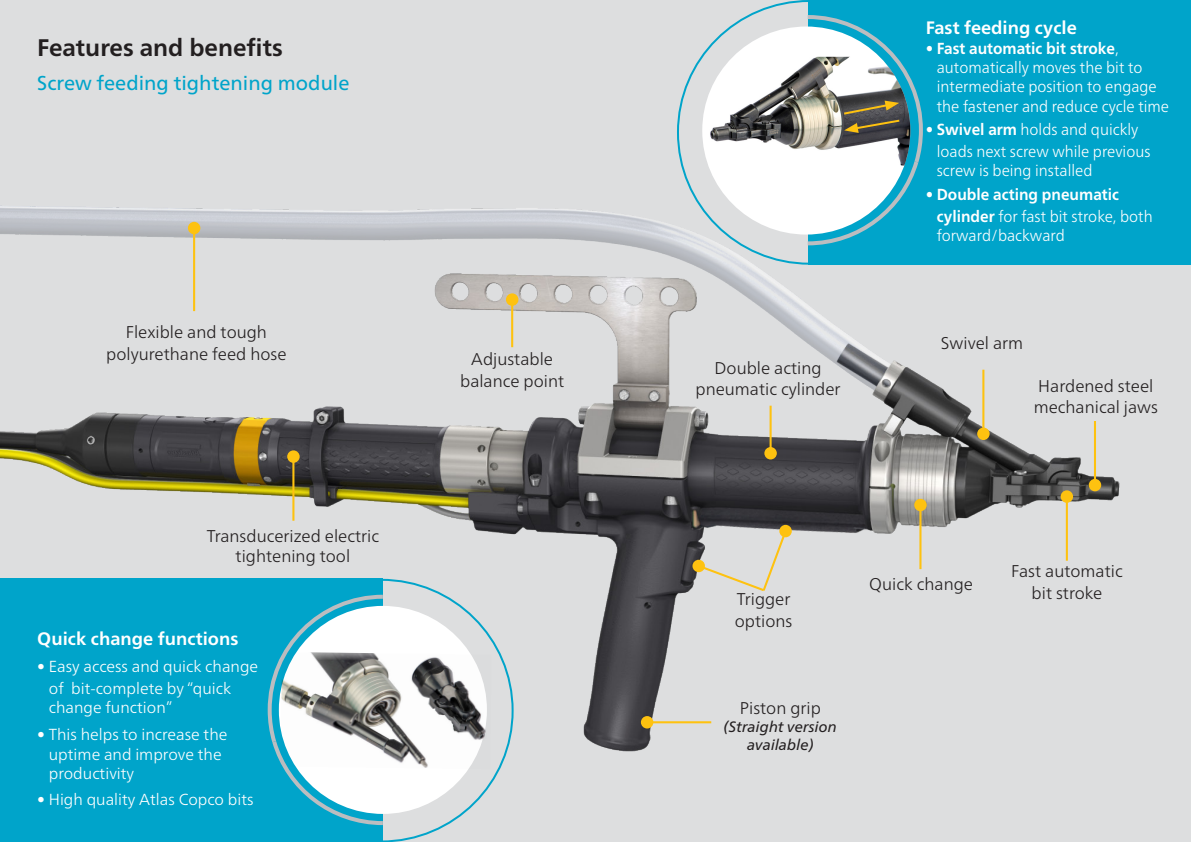
<style>
.page{position:relative;width:1191px;height:842px;background:#dddedf}
.page>*{position:absolute;margin:0;border:0;box-sizing:border-box;transform-origin:0 0}
.t1{font:700 24px "Neue Frutiger World";color:#231f20}
.t2{font:20px "Neue Frutiger World";color:#00a4ca}
.t3{font:700 18px "Neue Frutiger World";color:#fff}
.t4{font:300 17px/20.4px "Neue Frutiger World";color:#231f20;text-align:center}
.t5{font:300 16px/19.2px "Neue Frutiger World";color:#fff;scale:.95 1}
.t6{font:300 16px/19.6px "Neue Frutiger World";color:#fff}
.t7{font:700 16px/22px "Neue Frutiger World";color:#fff;scale:.95 1}
.t8{font:italic 15px/18px "Neue Frutiger World";color:#231f20;text-align:center}
.s1{font-weight:700}
.s2{font-weight:300}
</style>
<div class="page">
<img style="left:0;top:144px;width:1120px;height:619px">
<div style="left:808px;top:0;width:383px;height:265px;background:#00a4ca"></div>
<div style="left:702px;top:27px;width:208px;height:208px;background:#fff;border-radius:50%"></div>
<img style="left:702px;top:57px;width:101px;height:108px">
<svg style="left:803px;top:15px;width:120px;height:232px"></svg>
<div style="left:0;top:579px;width:383px;height:263px;background:#00a4ca"></div>
<div style="left:279px;top:606px;width:208px;height:208px;background:#fff;border-radius:50%"></div>
<svg style="left:267px;top:593px;width:120px;height:233px"></svg>
<img style="left:280px;top:652px;width:211px;height:117px">
<hr style="left:193px;top:228px;width:2px;height:83px;background:#fec210">
<div style="left:188px;top:222px;width:12px;height:12px;background:#fec210;border-radius:50%"></div>
<hr style="left:511px;top:300px;width:2px;height:47px;background:#fec210">
<div style="left:506px;top:293px;width:12px;height:13px;background:#fec210;border-radius:50%"></div>
<hr style="left:769px;top:406px;width:2px;height:47px;background:#fec210">
<div style="left:764px;top:447px;width:13px;height:12px;background:#fec210;border-radius:50%"></div>
<hr style="left:982px;top:370px;width:2px;height:64px;background:#fec210">
<div style="left:977px;top:428px;width:12px;height:12px;background:#fec210;border-radius:50%"></div>
<hr style="left:1094px;top:421px;width:2px;height:64px;background:#fec210">
<div style="left:1088px;top:479px;width:13px;height:12px;background:#fec210;border-radius:50%"></div>
<hr style="left:1065px;top:497px;width:3px;height:64px;background:#fec210">
<div style="left:1060px;top:490px;width:13px;height:13px;background:#fec210;border-radius:50%"></div>
<hr style="left:919px;top:505px;width:2px;height:64px;background:#fec210">
<div style="left:914px;top:499px;width:12px;height:12px;background:#fec210;border-radius:50%"></div>
<hr style="left:292px;top:457px;width:2px;height:64px;background:#fec210">
<div style="left:287px;top:450px;width:13px;height:13px;background:#fec210;border-radius:50%"></div>
<hr style="left:647px;top:721px;width:64px;height:2px;background:#fec210">
<div style="left:641px;top:716px;width:12px;height:12px;background:#fec210;border-radius:50%"></div>
<svg style="left:692px;top:560px;width:13px;height:12px"></svg>
<svg style="left:696px;top:528px;width:92px;height:65px"></svg>
<div style="left:779px;top:525px;width:13px;height:12px;background:#fec210;border-radius:50%"></div>
<p class="t1" style="left:37px;top:26px;width:247px">Features and benefits</p>
<p class="t2" style="left:37px;top:67px;width:314px">Screw feeding tightening module</p>
<p class="t4" style="left:126px;top:322px;width:143px">Flexible and tough</p>
<p class="t4" style="left:106px;top:344px;width:182px">polyurethane feed hose</p>
<p class="t4" style="left:207px;top:526px;width:174px">Transducerized electric tightening tool</p>
<p class="t3" style="left:37px;top:623px;width:203px">Quick change functions</p>
<p class="t6" style="left:49px;top:655px;width:211px;line-height:22px;text-indent:-12px">• Easy access and quick change of bit-complete by “quick</p>
<p class="t6" style="left:49px;top:698px;width:125px">change function”</p>
<p class="t6" style="left:49px;top:724px;width:180px;text-indent:-12px">• This helps to increase the uptime and improve the productivity</p>
<p class="t6" style="left:37px;top:790px;width:218px">• High quality Atlas Copco bits</p>
<p class="t4" style="left:471px;top:349px;width:83px">Adjustable</p>
<p class="t4" style="left:460px;top:370px;width:106px">balance point</p>
<p class="t4" style="left:695px;top:358px;width:147px">Double acting pneumatic cylinder</p>
<p class="t3" style="left:925px;top:11px;width:153px">Fast feeding cycle</p>
<p class="t5" style="left:936px;top:39px;width:246px;text-indent:-11px">• <span class="s1">Fast automatic bit stroke</span>, automatically moves the bit to intermediate position to engage the fastener and reduce cycle time</p>
<p class="t5" style="left:936px;top:119px;width:226px;line-height:22px;text-indent:-11px">• <span class="s1">Swivel arm</span> holds and quickly loads next screw while previous</p>
<p class="t5" style="left:936px;top:161px;width:165px">screw is being installed</p>
<p class="t7" style="left:936px;top:183px;width:229px;text-indent:-11px"><span class="s2">•</span> Double acting pneumatic cylinder <span class="s2">for fast bit stroke, both</span></p>
<p class="t5" style="left:936px;top:226px;width:136px">forward/backward</p>
<p class="t4" style="left:941px;top:333px;width:84px">Swivel arm</p>
<p class="t4" style="left:1033px;top:376px;width:126px;text-align:left">Hardened steel mechanical jaws</p>
<p class="t4" style="left:737px;top:589px;width:55px">Trigger</p>
<p class="t4" style="left:735px;top:611px;width:59px">options</p>
<p class="t4" style="left:740px;top:698px;width:82px">Piston grip</p>
<p class="t8" style="left:724px;top:717px;width:114px">(Straight version available)</p>
<p class="t4" style="left:869px;top:574px;width:105px">Quick change</p>
<p class="t4" style="left:1011px;top:561px;width:113px">Fast automatic</p>
<p class="t4" style="left:1031px;top:583px;width:72px">bit stroke</p>
</div>
